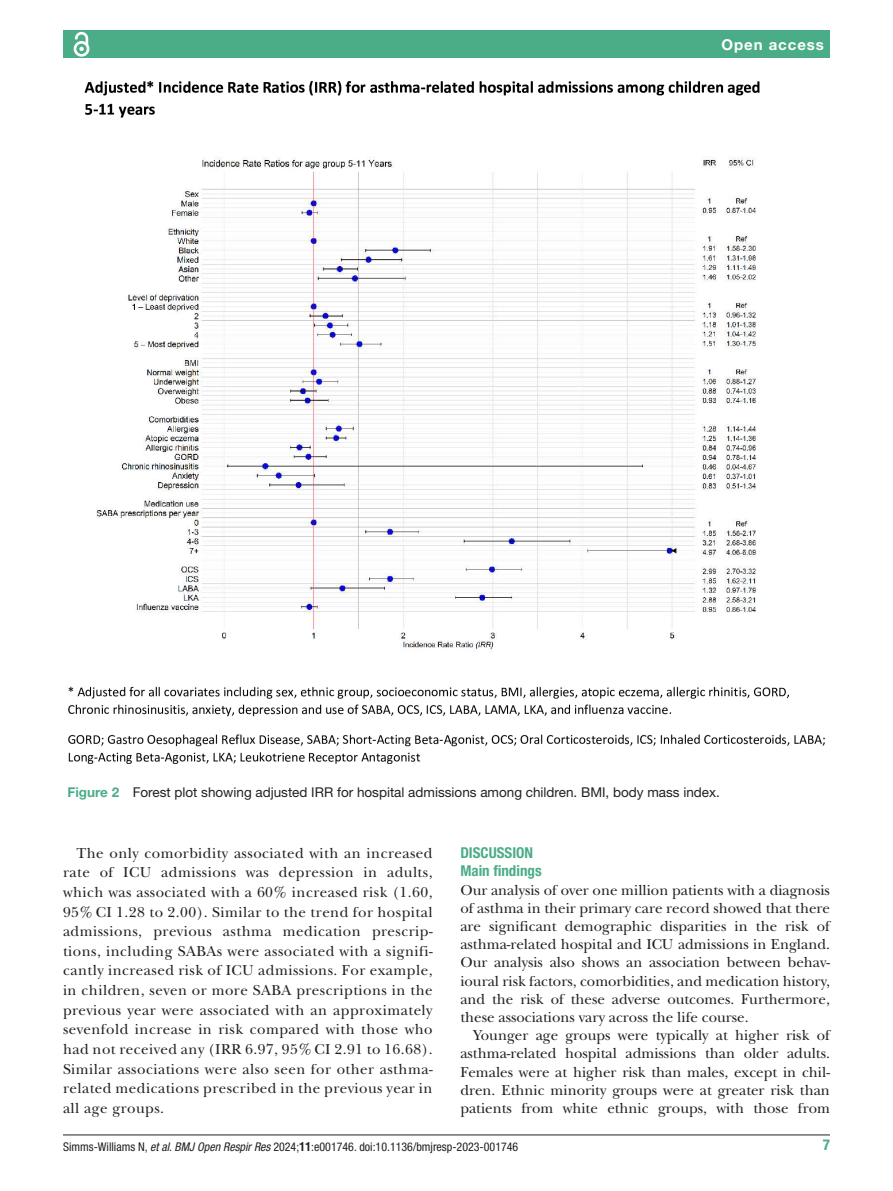
<style>
.page{position:relative;width:893px;height:1191px;background:#fff}
.page>*{position:absolute;margin:0;border:0;box-sizing:border-box;transform-origin:0 0}
.t1{font:15px/19.6px "New Baskerville";color:#231f20;text-align:justify}
.t2{font:700 condensed 15px/18.1px "Helvetica Neue LT Std";color:#4bad87}
.t3{font:700 15px "Helvetica Neue LT Std";letter-spacing:.065em;color:#fff}
.t4{font:13.5px "Helvetica Neue LT Std";color:#231f20}
.t5{font:condensed 12px "Helvetica Neue LT Std";color:#231f20}
.s1{font-weight:700;color:#4bad87}
.s2{font-style:italic}
.s3{font-family:"Helvetica";font-weight:700}
</style>
<div class="page">
<hr style="left:63px;top:1134px;width:767px;height:1px;background:#231f20">
<div style="left:63px;top:31px;width:767px;height:27px;background:#4bad87"></div>
<svg style="left:73px;top:31px;width:17px;height:26px"></svg>
<img style="left:68px;top:81px;width:757px;height:682px">
<p class="t3" style="left:721px;top:35px;width:104px">Open access</p>
<p class="t4" style="left:68px;top:784px;width:654px"><span class="s1">Figure 2</span> Forest plot showing adjusted IRR for hospital admissions among children. BMI, body mass index.</p>
<p class="t1" style="left:63px;top:843px;width:371px;text-indent:14px">The only comorbidity associated with an increased rate of ICU admissions was depression in adults, which was associated with a 60% increased risk (1.60, 95% CI 1.28 to 2.00). Similar to the trend for hospital admissions, previous asthma medication prescrip&shy;tions, including SABAs were associated with a signifi&shy;cantly increased risk of ICU admissions. For example, in children, seven or more SABA prescriptions in the previous year were associated with an approximately sevenfold increase in risk compared with those who had not received any (IRR 6.97, 95% CI 2.91 to 16.68).<br>Similar associations were also seen for other asthma&shy;related medications prescribed in the previous year in all age groups.</p>
<p class="t2" style="left:460px;top:843px;width:83px">DISCUSSION<br>Main findings</p>
<p class="t1" style="left:460px;top:880px;width:371px;line-height:18.1px">Our analysis of over one million patients with a diagnosis of asthma in their primary care record showed that there are significant demographic disparities in the risk of asthma-related hospital and ICU admissions in England.<br>Our analysis also shows an association between behav&shy;ioural risk factors, comorbidities, and medication history, and the risk of these adverse outcomes. Furthermore, these associations vary across the life course.</p>
<p class="t1" style="left:460px;top:1026px;width:371px;line-height:18.1px;text-indent:14px">Younger age groups were typically at higher risk of asthma-related hospital admissions than older adults.<br>Females were at higher risk than males, except in chil&shy;dren. Ethnic minority groups were at greater risk than patients from white ethnic groups, with those from</p>
<p class="t5" style="left:63px;top:1139px;width:457px">Simms-Williams N, <span class="s2">et al</span>. <span class="s2">BMJ Open Respir Res</span> 2024;<span class="s3">11</span>:e001746. doi:10.1136/bmjresp-2023-001746</p>
<p class="t2" style="left:823px;top:1135px;width:9px">7</p>
</div>
